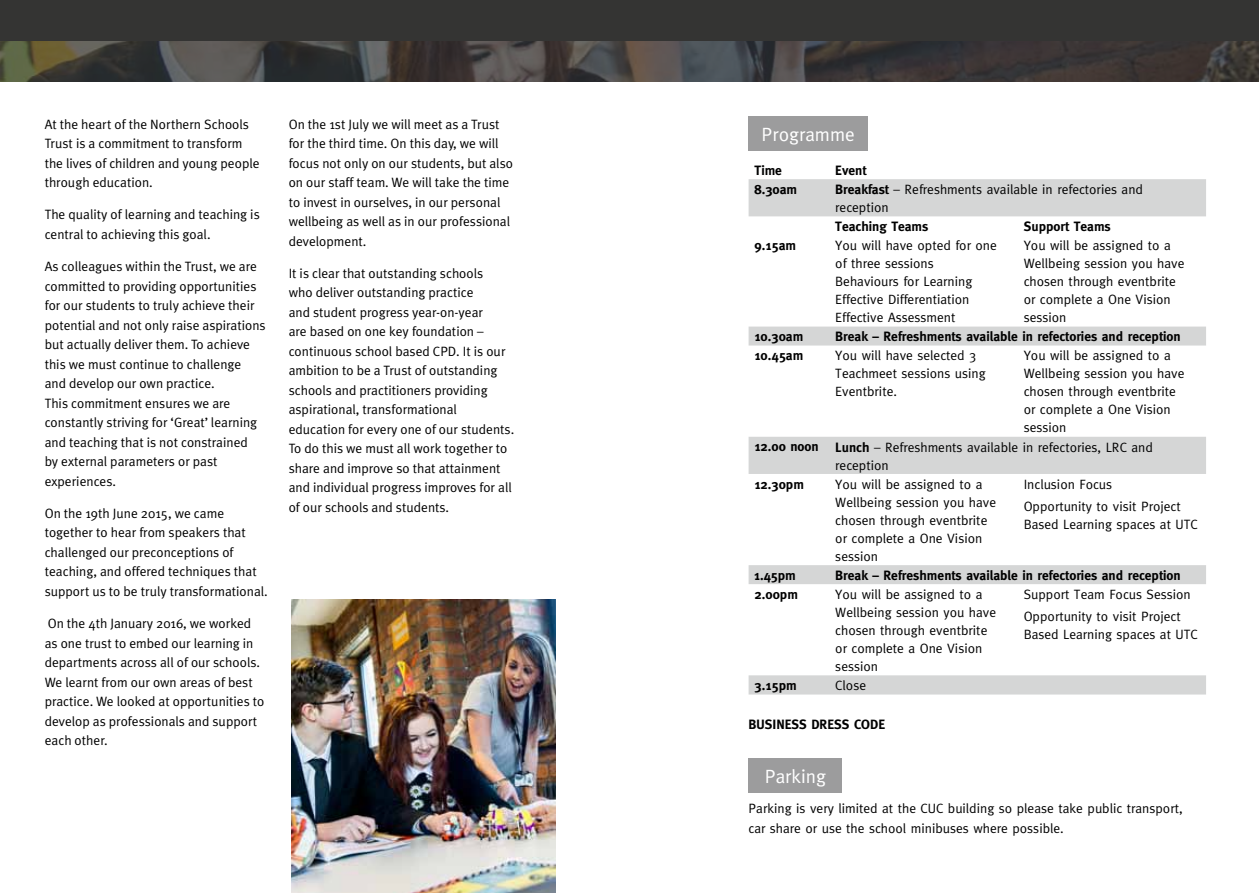
<style>
.page{position:relative;width:1259px;height:893px;background:#fff}
.page>*{position:absolute;margin:0;border:0;box-sizing:border-box;transform-origin:0 0}
.t1{font:19.2px "Meta";color:#fff}
.t2{font:13.5px/19.5px "Meta Plus Normal";color:#000}
.t3{font:13.5px/18px "Meta";color:#000}
.t4{font:700 13.5px "Meta";color:#000}
.t5{font:700 13.5px "Meta Plus";color:#000}
.s1{font-weight:700}
</style>
<div class="page">
<div style="left:0;top:0;width:1259px;height:40px;background:#343433"></div>
<svg style="left:0;top:40px;width:1259px;height:41px;background:#423f3d"></svg>
<svg style="left:748px;top:179px;width:458px;height:167px"></svg>
<svg style="left:748px;top:437px;width:458px;height:257px"></svg>
<img style="left:291px;top:600px;width:264px;height:293px">
<div style="left:748px;top:116px;width:119px;height:34px;background:#9c9c9d"></div>
<div style="left:748px;top:758px;width:94px;height:34px;background:#9c9c9d"></div>
<p class="t2" style="left:45px;top:114px;width:216px">At the heart of the Northern Schools<br>Trust is a commitment to transform the lives of children and young people through education.</p>
<p class="t2" style="left:45px;top:205px;width:217px">The quality of learning and teaching is central to achieving this goal.</p>
<p class="t2" style="left:45px;top:257px;width:222px">As colleagues within the Trust, we are committed to providing opportunities for our students to truly achieve their potential and not only raise aspirations but actually deliver them. To achieve this we must continue to challenge and develop our own practice.<br>This commitment ensures we are constantly striving for ‘Great’ learning and teaching that is not constrained<br>by external parameters or past experiences.</p>
<p class="t2" style="left:45px;top:503px;width:225px">On the 19th June 2015, we came together to hear from speakers that challenged our preconceptions of teaching, and offered techniques that support us to be truly transformational.</p>
<p class="t2" style="left:45px;top:613px;width:221px">On the 4th January 2016, we worked as one trust to embed our learning in departments across all of our schools.<br>We learnt from our own areas of best practice. We looked at opportunities to develop as professionals and support each other.</p>
<p class="t2" style="left:289px;top:114px;width:226px">On the 1st July we will meet as a Trust for the third time. On this day, we will focus not only on our students, but also on our staff team. We will take the time to invest in ourselves, in our personal wellbeing as well as in our professional development.</p>
<p class="t2" style="left:289px;top:263px;width:227px">It is clear that outstanding schools<br>who deliver outstanding practice<br>and student progress year-on-year<br>are based on one key foundation – continuous school based CPD. It is our ambition to be a Trust of outstanding schools and practitioners providing aspirational, transformational education for every one of our students.<br>To do this we must all work together to share and improve so that attainment and individual progress improves for all of our schools and students.</p>
<h1 class="t1" style="left:761px;top:123px;width:95px">Programme</h1>
<p class="t4" style="left:754px;top:162px;width:29px">Time</p>
<p class="t4" style="left:835px;top:162px;width:33px">Event</p>
<p class="t4" style="left:754px;top:181px;width:44px">8.30am</p>
<p class="t3" style="left:835px;top:180px;width:309px"><span class="s1">Breakfast</span> – Refreshments available in refectories and reception</p>
<p class="t4" style="left:835px;top:219px;width:95px">Teaching Teams</p>
<p class="t4" style="left:1023px;top:219px;width:89px">Support Teams</p>
<p class="t4" style="left:754px;top:238px;width:43px">9.15am</p>
<p class="t3" style="left:835px;top:236px;width:163px">You will have opted for one of three sessions<br>Behaviours for Learning<br>Effective Differentiation<br>Effective Assessment</p>
<p class="t3" style="left:1023px;top:236px;width:162px">You will be assigned to a<br>Wellbeing session you have chosen through eventbrite or complete a One Vision session</p>
<p class="t4" style="left:754px;top:329px;width:50px">10.30am</p>
<p class="t4" style="left:835px;top:329px;width:347px">Break – Refreshments available in refectories and reception</p>
<p class="t4" style="left:754px;top:348px;width:50px">10.45am</p>
<p class="t3" style="left:835px;top:347px;width:152px">You will have selected 3<br>Teachmeet sessions using<br>Eventbrite.</p>
<p class="t3" style="left:1023px;top:347px;width:149px">You will be assigned to a</p>
<p class="t3" style="left:1023px;top:365px;width:162px">Wellbeing session you have</p>
<p class="t3" style="left:1023px;top:383px;width:154px">chosen through eventbrite</p>
<p class="t3" style="left:1023px;top:401px;width:149px">or complete a One Vision</p>
<p class="t3" style="left:1023px;top:419px;width:44px">session</p>
<p class="t3" style="left:754px;top:438px;width:400px"><span class="s1">12.00 noon Lunch</span> – Refreshments available in refectories, LRC and</p>
<p class="t3" style="left:835px;top:456px;width:55px">reception</p>
<p class="t4" style="left:754px;top:476px;width:51px">12.30pm</p>
<p class="t3" style="left:835px;top:475px;width:162px">You will be assigned to a<br>Wellbeing session you have chosen through eventbrite or complete a One Vision session</p>
<p class="t3" style="left:1023px;top:473px;width:158px;line-height:22.2px">Inclusion Focus<br>Opportunity to visit Project</p>
<p class="t3" style="left:1023px;top:515px;width:176px">Based Learning spaces at UTC</p>
<p class="t5" style="left:754px;top:567px;width:43px">1.45pm</p>
<p class="t4" style="left:835px;top:567px;width:347px">Break – Refreshments available in refectories and reception</p>
<p class="t4" style="left:754px;top:586px;width:45px">2.00pm</p>
<p class="t3" style="left:835px;top:585px;width:162px">You will be assigned to a<br>Wellbeing session you have chosen through eventbrite or complete a One Vision session</p>
<p class="t3" style="left:1023px;top:583px;width:169px;line-height:22.2px">Support Team Focus Session<br>Opportunity to visit Project</p>
<p class="t3" style="left:1023px;top:625px;width:176px">Based Learning spaces at UTC</p>
<p class="t4" style="left:754px;top:677px;width:44px">3.15pm</p>
<p class="t3" style="left:835px;top:676px;width:32px">Close</p>
<p class="t4" style="left:748px;top:717px;width:45px">Business</p>
<p class="t4" style="left:811px;top:717px;width:17px">Dress</p>
<p class="t4" style="left:854px;top:717px;width:24px">Code</p>
<h1 class="t1" style="left:764px;top:765px;width:63px">Parking</h1>
<p class="t3" style="left:748px;top:799px;width:435px;line-height:19.5px">Parking is very limited at the CUC building so please take public transport, car share or use the school minibuses where possible.</p>
</div>
